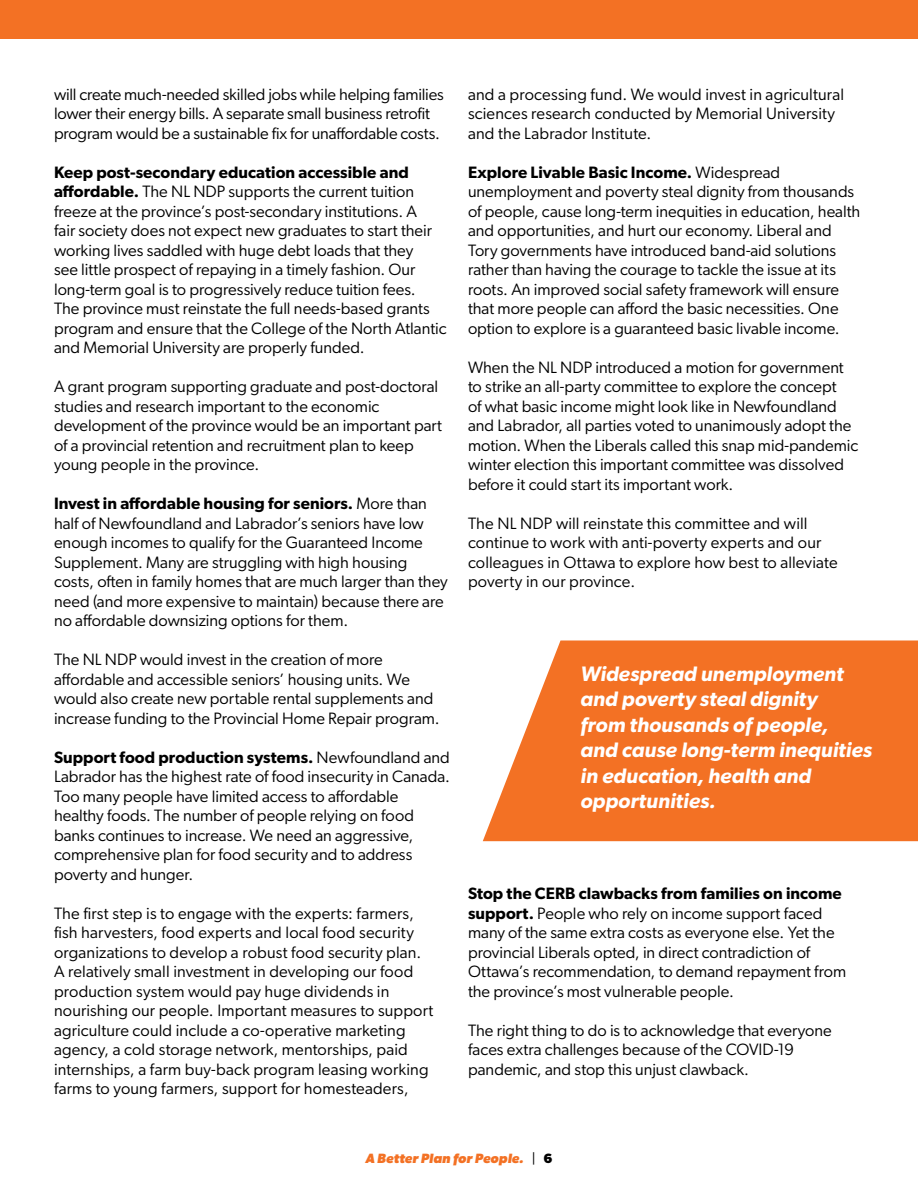
<style>
.page{position:relative;width:918px;height:1188px;background:#fff}
.page>*{position:absolute;margin:0;border:0;box-sizing:border-box;transform-origin:0 0}
.t1{font:italic 600 21px/25.5px "Gibson";color:#fff}
.t2{font:16.5px/19.5px "Gibson";color:#000}
.t3{font:italic 700 13.5px "Gibson";letter-spacing:.01em;color:#f37124}
.s1{font-weight:600}
.s2{font-weight:400;font-style:normal;color:#000}
.s3{font-style:normal;color:#000}
</style>
<div class="page">
<div style="left:0;top:0;width:918px;height:39px;background:#f37124"></div>
<svg style="left:483px;top:640px;width:435px;height:201px;fill:#f37124"></svg>
<p class="t2" style="left:54px;top:84px;width:391px">will create much-needed skilled jobs while helping families lower their energy bills. A separate small business retrofit program would be a sustainable fix for unaffordable costs.</p>
<p class="t2" style="left:54px;top:162px;width:394px"><span class="s1">Keep post-secondary education accessible and affordable.</span> The NL NDP supports the current tuition freeze at the province’s post-secondary institutions. A<br>fair society does not expect new graduates to start their working lives saddled with huge debt loads that they<br>see little prospect of repaying in a timely fashion. Our long-term goal is to progressively reduce tuition fees.<br>The province must reinstate the full needs-based grants program and ensure that the College of the North Atlantic and Memorial University are properly funded.</p>
<p class="t2" style="left:54px;top:376px;width:390px">A grant program supporting graduate and post-doctoral studies and research important to the economic development of the province would be an important part of a provincial retention and recruitment plan to keep young people in the province.</p>
<p class="t2" style="left:54px;top:494px;width:395px"><span class="s1">Invest in affordable housing for seniors.</span> More than half of Newfoundland and Labrador’s seniors have low enough incomes to qualify for the Guaranteed Income Supplement. Many are struggling with high housing costs, often in family homes that are much larger than they need (and more expensive to maintain) because there are no affordable downsizing options for them.</p>
<p class="t2" style="left:54px;top:650px;width:387px">The NL NDP would invest in the creation of more affordable and accessible seniors’ housing units. We would also create new portable rental supplements and increase funding to the Provincial Home Repair program.</p>
<p class="t2" style="left:54px;top:747px;width:397px"><span class="s1">Support food production systems.</span> Newfoundland and Labrador has the highest rate of food insecurity in Canada.<br>Too many people have limited access to affordable healthy foods. The number of people relying on food banks continues to increase. We need an aggressive, comprehensive plan for food security and to address poverty and hunger.</p>
<p class="t2" style="left:54px;top:903px;width:381px">The first step is to engage with the experts: farmers, fish harvesters, food experts and local food security organizations to develop a robust food security plan.<br>A relatively small investment in developing our food production system would pay huge dividends in nourishing our people. Important measures to support agriculture could include a co-operative marketing agency, a cold storage network, mentorships, paid internships, a farm buy-back program leasing working farms to young farmers, support for homesteaders,</p>
<p class="t2" style="left:468px;top:84px;width:378px">and a processing fund. We would invest in agricultural sciences research conducted by Memorial University and the Labrador Institute.</p>
<p class="t2" style="left:468px;top:162px;width:394px"><span class="s1">Explore Livable Basic Income.</span> Widespread unemployment and poverty steal dignity from thousands of people, cause long-term inequities in education, health and opportunities, and hurt our economy. Liberal and Tory governments have introduced band-aid solutions rather than having the courage to tackle the issue at its roots. An improved social safety framework will ensure that more people can afford the basic necessities. One option to explore is a guaranteed basic livable income.</p>
<p class="t2" style="left:468px;top:357px;width:392px">When the NL NDP introduced a motion for government to strike an all-party committee to explore the concept<br>of what basic income might look like in Newfoundland and Labrador, all parties voted to unanimously adopt the motion. When the Liberals called this snap mid-pandemic winter election this important committee was dissolved before it could start its important work.</p>
<p class="t2" style="left:468px;top:513px;width:371px">The NL NDP will reinstate this committee and will continue to work with anti-poverty experts and our colleagues in Ottawa to explore how best to alleviate poverty in our province.</p>
<p class="t1" style="left:580px;top:661px;width:293px">Widespread unemployment and poverty steal dignity<br>from thousands of people,<br>and cause long-term inequities in education, health and opportunities.</p>
<p class="t2" style="left:468px;top:884px;width:380px"><span class="s1">Stop the CERB clawbacks from families on income support.</span> People who rely on income support faced many of the same extra costs as everyone else. Yet the provincial Liberals opted, in direct contradiction of Ottawa’s recommendation, to demand repayment from the province’s most vulnerable people.</p>
<p class="t2" style="left:468px;top:1020px;width:365px">The right thing to do is to acknowledge that everyone faces extra challenges because of the COVID-19 pandemic, and stop this unjust clawback.</p>
<p class="t3" style="left:365px;top:1151px;width:189px">A Better Plan for People. <span class="s2">|</span> <span class="s3">6</span></p>
</div>
